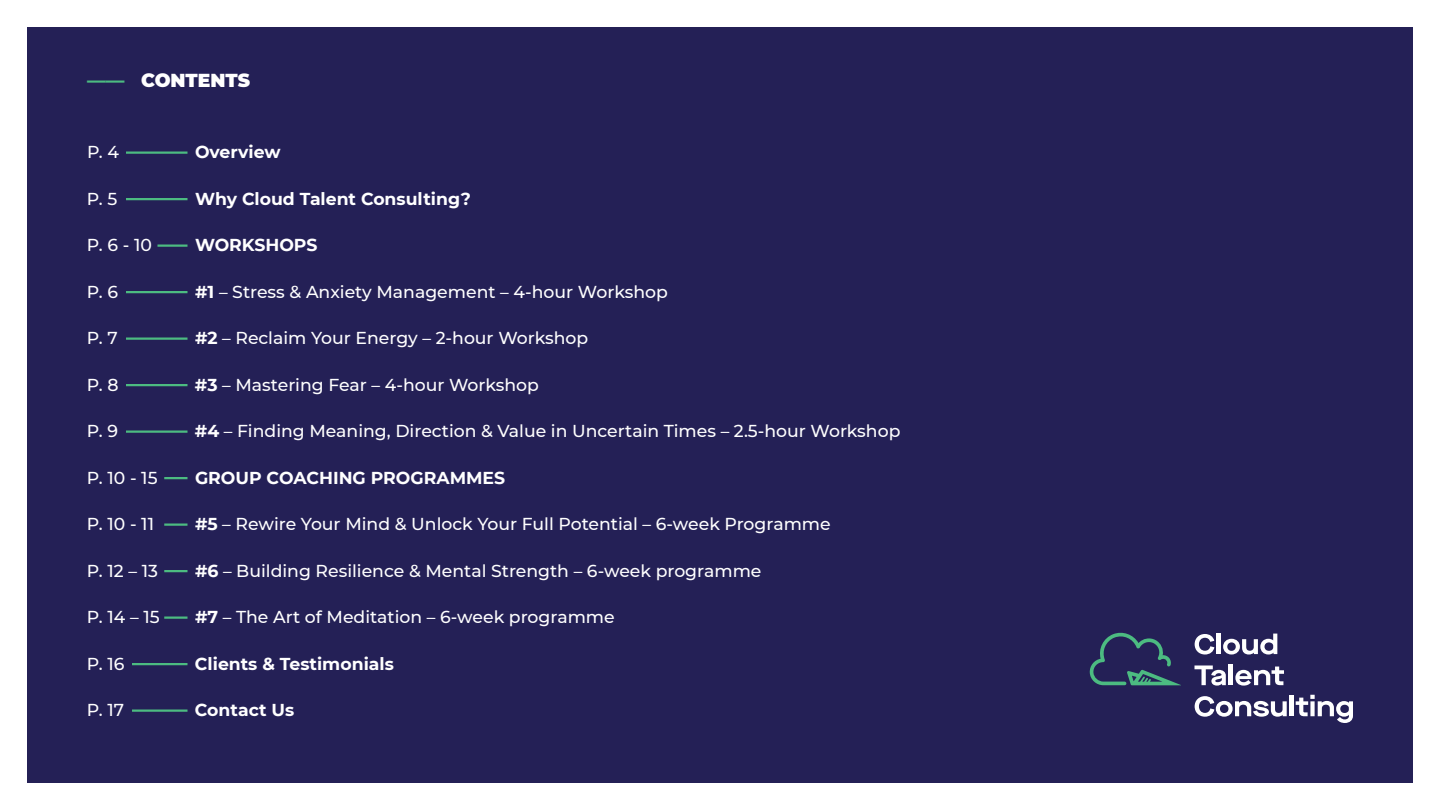
<style>
.page{position:relative;width:1440px;height:810px;background:#fff}
.page>*{position:absolute;margin:0;border:0;box-sizing:border-box;transform-origin:0 0}
.t1{font:900 18.75px "Montserrat";color:#fff}
.t2{font:500 17.25px "Montserrat";color:#fff}
.t3{font:700 17.25px "Montserrat";color:#fff}
.s1{font-weight:800;color:#4cbb81}
.s2{font-weight:700}
</style>
<div class="page">
<div style="left:27px;top:27px;width:1386px;height:756px;background:#242056"></div>
<svg style="left:1195px;top:634px;width:19px;height:21px"></svg>
<hr style="left:1217px;top:634px;width:4px;height:20px;background:#fff">
<svg style="left:1223px;top:634px;width:54px;height:21px"></svg>
<svg style="left:1194px;top:665px;width:32px;height:21px"></svg>
<hr style="left:1229px;top:665px;width:4px;height:20px;background:#fff">
<svg style="left:1235px;top:667px;width:49px;height:19px"></svg>
<svg style="left:1195px;top:696px;width:92px;height:21px"></svg>
<hr style="left:1290px;top:696px;width:4px;height:20px;background:#fff">
<svg style="left:1296px;top:694px;width:57px;height:29px"></svg>
<svg style="left:1089px;top:632px;width:92px;height:53px"></svg>
<hr style="left:126px;top:152px;width:62px;height:2px;background:#4cbb81">
<hr style="left:126px;top:198px;width:62px;height:2px;background:#4cbb81">
<hr style="left:126px;top:291px;width:62px;height:2px;background:#4cbb81">
<hr style="left:126px;top:338px;width:62px;height:2px;background:#4cbb81">
<hr style="left:126px;top:384px;width:62px;height:2px;background:#4cbb81">
<hr style="left:126px;top:430px;width:62px;height:3px;background:#4cbb81">
<hr style="left:132px;top:663px;width:56px;height:2px;background:#4cbb81">
<hr style="left:132px;top:710px;width:56px;height:2px;background:#4cbb81">
<hr style="left:158px;top:244px;width:30px;height:3px;background:#4cbb81">
<hr style="left:164px;top:477px;width:24px;height:2px;background:#4cbb81">
<hr style="left:164px;top:523px;width:24px;height:3px;background:#4cbb81">
<hr style="left:164px;top:570px;width:24px;height:2px;background:#4cbb81">
<hr style="left:164px;top:617px;width:24px;height:2px;background:#4cbb81">
<p class="t1" style="left:87px;top:66px;width:165px"><span class="s1">——</span> CONTENTS</p>
<p class="t2" style="left:87px;top:140px;width:34px">P. 4</p>
<p class="t3" style="left:195px;top:140px;width:87px">Overview</p>
<p class="t2" style="left:87px;top:187px;width:32px">P. 5</p>
<p class="t3" style="left:195px;top:186px;width:277px">Why Cloud Talent Consulting?</p>
<p class="t2" style="left:87px;top:233px;width:66px">P. 6 - 10</p>
<p class="t3" style="left:195px;top:233px;width:124px">WORKSHOPS</p>
<p class="t2" style="left:87px;top:280px;width:33px">P. 6</p>
<p class="t2" style="left:195px;top:280px;width:474px"><span class="s2">#1</span> – Stress &amp; Anxiety Management – 4-hour Workshop</p>
<p class="t2" style="left:87px;top:326px;width:32px">P. 7</p>
<p class="t2" style="left:195px;top:326px;width:395px"><span class="s2">#2</span> – Reclaim Your Energy – 2-hour Workshop</p>
<p class="t2" style="left:87px;top:373px;width:33px">P. 8</p>
<p class="t2" style="left:195px;top:373px;width:346px"><span class="s2">#3</span> – Mastering Fear – 4-hour Workshop</p>
<p class="t2" style="left:87px;top:419px;width:33px">P. 9</p>
<p class="t2" style="left:195px;top:419px;width:707px"><span class="s2">#4</span> – Finding Meaning, Direction &amp; Value in Uncertain Times – 2.5-hour Workshop</p>
<p class="t2" style="left:87px;top:466px;width:72px">P. 10 - 15</p>
<p class="t3" style="left:195px;top:465px;width:312px">GROUP COACHING PROGRAMMES</p>
<p class="t2" style="left:87px;top:512px;width:69px">P. 10 - 11</p>
<p class="t2" style="left:195px;top:512px;width:637px"><span class="s2">#5</span> – Rewire Your Mind &amp; Unlock Your Full Potential – 6-week Programme</p>
<p class="t2" style="left:87px;top:559px;width:72px">P. 12 – 13</p>
<p class="t2" style="left:195px;top:559px;width:568px"><span class="s2">#6</span> – Building Resilience &amp; Mental Strength – 6-week programme</p>
<p class="t2" style="left:87px;top:605px;width:74px">P. 14 – 15</p>
<p class="t2" style="left:195px;top:605px;width:421px"><span class="s2">#7</span> – The Art of Meditation – 6-week programme</p>
<p class="t2" style="left:87px;top:652px;width:39px">P. 16</p>
<p class="t3" style="left:195px;top:651px;width:200px">Clients &amp; Testimonials</p>
<p class="t2" style="left:87px;top:698px;width:39px">P. 17</p>
<p class="t3" style="left:195px;top:698px;width:101px">Contact Us</p>
</div>
